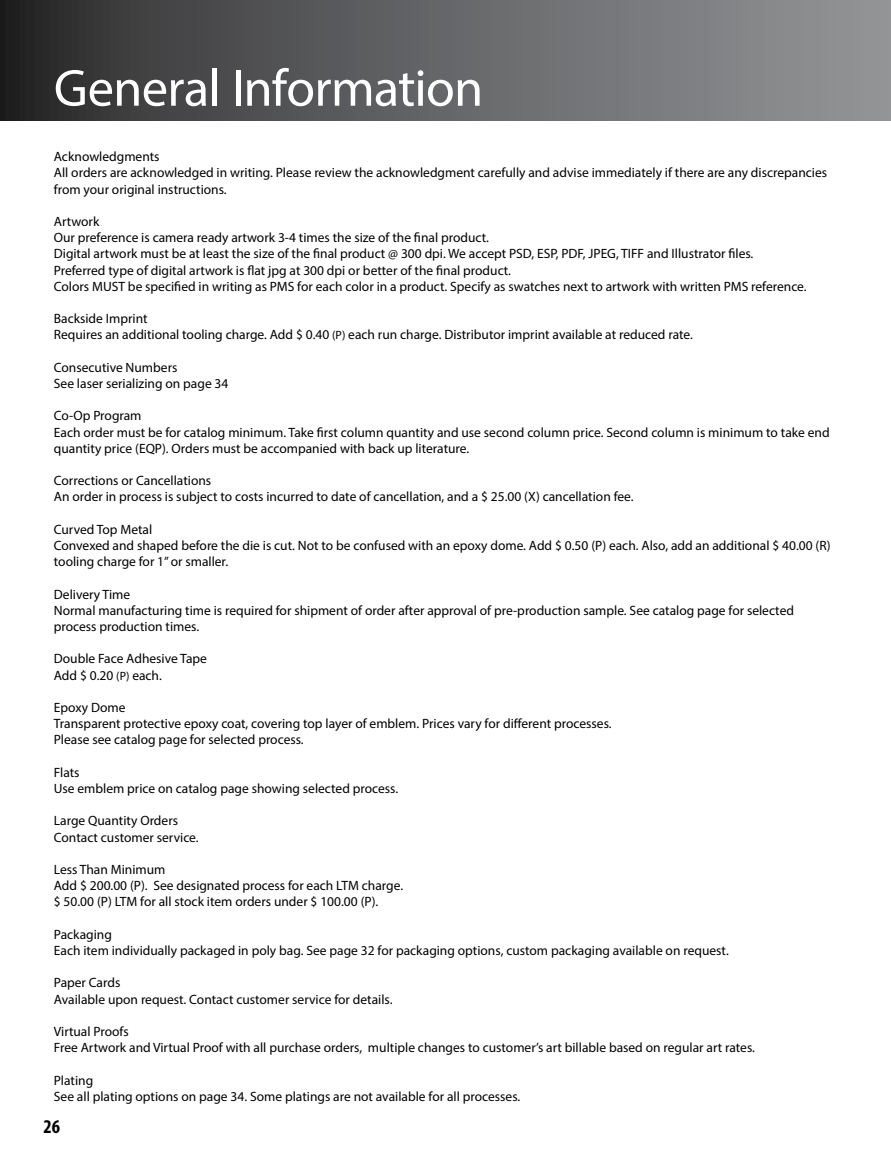
<style>
.page{position:relative;width:891px;height:1161px;background:#fff}
.page>*{position:absolute;margin:0;border:0;box-sizing:border-box;transform-origin:0 0}
.t1{font:52.5px "Myriad Pro";letter-spacing:-.015em;color:#fff}
.t2{font:700 condensed 19.5px "Myriad Pro";color:#000}
.t3{font:13.5px/16.2px "Myriad Pro";color:#000}
.s1{font-size:12px}
</style>
<div class="page">
<div style="left:0;top:0;width:891px;height:121px;background:linear-gradient(to right,#2d2d2e,#989a9c)"></div>
<h1 class="t1" style="left:54px;top:56px;width:431px">General Information</h1>
<p class="t3" style="left:54px;top:148px;width:775px">Acknowledgments<br>All orders are acknowledged in writing. Please review the acknowledgment carefully and advise immediately if there are any discrepancies from your original instructions.</p>
<p class="t3" style="left:54px;top:213px;width:754px">Artwork<br>Our preference is camera ready artwork 3-4 times the size of the final product.<br>Digital artwork must be at least the size of the final product @ 300 dpi. We accept PSD, ESP, PDF, JPEG, TIFF and Illustrator files.<br>Preferred type of digital artwork is flat jpg at 300 dpi or better of the final product.<br>Colors MUST be specified in writing as PMS for each color in a product. Specify as swatches next to artwork with written PMS reference.</p>
<p class="t3" style="left:54px;top:310px;width:641px">Backside Imprint<br>Requires an additional tooling charge. Add $ 0.40 <span class="s1">(P)</span> each run charge. Distributor imprint available at reduced rate.</p>
<p class="t3" style="left:54px;top:359px;width:176px">Consecutive Numbers<br>See laser serializing on page 34</p>
<p class="t3" style="left:54px;top:408px;width:777px">Co-Op Program<br>Each order must be for catalog minimum. Take first column quantity and use second column price. Second column is minimum to take end quantity price (EQP). Orders must be accompanied with back up literature.</p>
<p class="t3" style="left:54px;top:472px;width:581px">Corrections or Cancellations<br>An order in process is subject to costs incurred to date of cancellation, and a $ 25.00 (X) cancellation fee.</p>
<p class="t3" style="left:54px;top:521px;width:778px">Curved Top Metal<br>Convexed and shaped before the die is cut. Not to be confused with an epoxy dome. Add $ 0.50 (P) each. Also, add an additional $ 40.00 (R) tooling charge for 1” or smaller.</p>
<p class="t3" style="left:54px;top:586px;width:742px">Delivery Time<br>Normal manufacturing time is required for shipment of order after approval of pre-production sample. See catalog page for selected process production times.</p>
<p class="t3" style="left:54px;top:651px;width:155px">Double Face Adhesive Tape<br>Add $ 0.20 <span class="s1">(P)</span> each.</p>
<p class="t3" style="left:54px;top:699px;width:559px">Epoxy Dome<br>Transparent protective epoxy coat, covering top layer of emblem. Prices vary for different processes.<br>Please see catalog page for selected process.</p>
<p class="t3" style="left:54px;top:764px;width:346px">Flats<br>Use emblem price on catalog page showing selected process.</p>
<p class="t3" style="left:54px;top:813px;width:146px">Large Quantity Orders<br>Contact customer service.</p>
<p class="t3" style="left:54px;top:861px;width:351px">Less Than Minimum<br>Add $ 200.00 (P). See designated process for each LTM charge. $ 50.00 (P) LTM for all stock item orders under $ 100.00 (P).</p>
<p class="t3" style="left:54px;top:926px;width:676px">Packaging<br>Each item individually packaged in poly bag. See page 32 for packaging options, custom packaging available on request.</p>
<p class="t3" style="left:54px;top:975px;width:340px">Paper Cards<br>Available upon request. Contact customer service for details.</p>
<p class="t3" style="left:54px;top:1023px;width:703px">Virtual Proofs<br>Free Artwork and Virtual Proof with all purchase orders, multiple changes to customer’s art billable based on regular art rates.</p>
<p class="t3" style="left:54px;top:1072px;width:468px">Plating<br>See all plating options on page 34. Some platings are not available for all processes.</p>
<h2 class="t2" style="left:43px;top:1114px;width:18px">26</h2>
</div>
